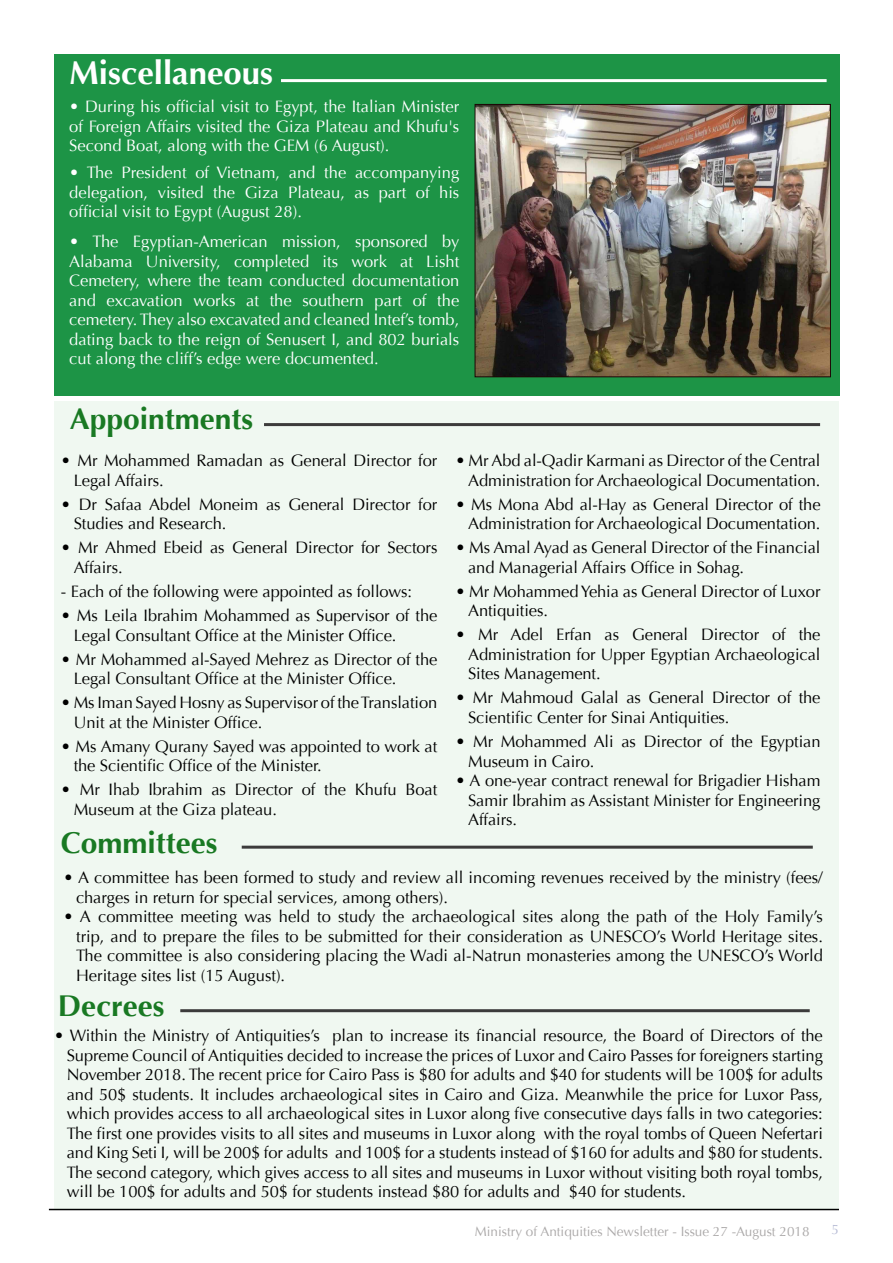
<style>
.page{position:relative;width:893px;height:1263px;background:#fff}
.page>*{position:absolute;margin:0;border:0;box-sizing:border-box;transform-origin:0 0}
.t1{font:700 33px "Optima";color:#fff}
.t2{font:700 30px "Optima";color:#197923}
.t3{font:16.5px/19.5px "Optima";letter-spacing:-.005em;color:#000}
.t4{font:16.5px/19.5px "Optima";color:#fff;text-align:justify}
.t5{font:13.5px "Optima";color:#aaa8a8}
.t6{font:13.5px "Optima";color:#b8bdd6}
</style>
<div class="page">
<hr style="left:49px;top:1209px;width:790px;height:1px;background:#000">
<div style="left:54px;top:401px;width:785px;height:808px;background:#f0f8f1"></div>
<hr style="left:264px;top:423px;width:556px;height:3px;background:#3c3b3b">
<hr style="left:242px;top:846px;width:571px;height:3px;background:#3c3b3b">
<hr style="left:180px;top:1009px;width:630px;height:3px;background:#3c3b3b">
<div style="left:54px;top:54px;width:786px;height:341px;background:#1d9446"></div>
<hr style="left:281px;top:79px;width:546px;height:3px;background:#fffffe">
<img style="left:477px;top:106px;width:352px;height:269px">
<div style="left:475px;top:104px;width:356px;height:273px;border:1px solid #1c0806"></div>
<h1 class="t1" style="left:70px;top:54px;width:205px">Miscellaneous</h1>
<p class="t4" style="left:69px;top:97px;width:392px">• During his official visit to Egypt, the Italian Minister of Foreign Affairs visited the Giza Plateau and Khufu's Second Boat, along with the GEM (6 August).</p>
<p class="t4" style="left:69px;top:163px;width:391px">• The President of Vietnam, and the accompanying delegation, visited the Giza Plateau, as part of his official visit to Egypt (August 28).</p>
<p class="t4" style="left:69px;top:232px;width:392px">• The Egyptian-American mission, sponsored by Alabama University, completed its work at Lisht Cemetery, where the team conducted documentation and excavation works at the southern part of the cemetery. They also excavated and cleaned Intef’s tomb, dating back to the reign of Senusert I, and 802 burials cut along the cliff’s edge were documented.</p>
<h2 class="t2" style="left:70px;top:401px;width:185px">Appointments</h2>
<p class="t3" style="left:74px;top:451px;width:365px;text-indent:-13px">• Mr Mohammed Ramadan as General Director for<br>Legal Affairs.</p>
<p class="t3" style="left:74px;top:495px;width:365px;text-indent:-13px">• Dr Safaa Abdel Moneim as General Director for<br>Studies and Research.</p>
<p class="t3" style="left:74px;top:538px;width:365px;text-indent:-13px">• Mr Ahmed Ebeid as General Director for Sectors<br>Affairs.</p>
<p class="t3" style="left:61px;top:582px;width:353px">- Each of the following were appointed as follows:</p>
<p class="t3" style="left:74px;top:606px;width:365px;text-indent:-13px">• Ms Leila Ibrahim Mohammed as Supervisor of the<br>Legal Consultant Office at the Minister Office.</p>
<p class="t3" style="left:74px;top:649px;width:365px;text-indent:-13px">• Mr Mohammed al-Sayed Mehrez as Director of the<br>Legal Consultant Office at the Minister Office.</p>
<p class="t3" style="left:74px;top:693px;width:365px;text-indent:-13px">• Ms Iman Sayed Hosny as Supervisor of the Translation<br>Unit at the Minister Office.</p>
<p class="t3" style="left:74px;top:736px;width:365px;text-indent:-13px">• Ms Amany Qurany Sayed was appointed to work at the Scientific Office of the Minister.</p>
<p class="t3" style="left:74px;top:780px;width:365px;text-indent:-13px">• Mr Ihab Ibrahim as Director of the Khufu Boat<br>Museum at the Giza plateau.</p>
<h2 class="t2" style="left:61px;top:825px;width:158px">Committees</h2>
<p class="t3" style="left:455px;top:451px;width:367px;text-align:right">• Mr Abd al-Qadir Karmani as Director of the Central<br>Administration for Archaeological Documentation.</p>
<p class="t3" style="left:455px;top:495px;width:367px;text-align:right">• Ms Mona Abd al-Hay as General Director of the<br>Administration for Archaeological Documentation.</p>
<p class="t3" style="left:468px;top:538px;width:354px;text-indent:-13px">• Ms Amal Ayad as General Director of the Financial and Managerial Affairs Office in Sohag.</p>
<p class="t3" style="left:468px;top:582px;width:354px;text-indent:-13px">• Mr Mohammed Yehia as General Director of Luxor<br>Antiquities.</p>
<p class="t3" style="left:468px;top:625px;width:354px;text-align:justify;text-indent:-13px">• Mr Adel Erfan as General Director of the Administration for Upper Egyptian Archaeological Sites Management.</p>
<p class="t3" style="left:468px;top:688px;width:354px;text-indent:-13px">• Mr Mahmoud Galal as General Director of the<br>Scientific Center for Sinai Antiquities.</p>
<p class="t3" style="left:468px;top:732px;width:354px;text-indent:-13px">• Mr Mohammed Ali as Director of the Egyptian<br>Museum in Cairo.</p>
<p class="t3" style="left:468px;top:771px;width:354px;text-align:justify;text-indent:-13px">• A one-year contract renewal for Brigadier Hisham Samir Ibrahim as Assistant Minister for Engineering Affairs.</p>
<p class="t3" style="left:76px;top:868px;width:748px;text-indent:-13px">• A committee has been formed to study and review all incoming revenues received by the ministry (fees/ charges in return for special services, among others).</p>
<p class="t3" style="left:76px;top:907px;width:748px;text-align:justify;text-indent:-13px">• A committee meeting was held to study the archaeological sites along the path of the Holy Family’s trip, and to prepare the files to be submitted for their consideration as UNESCO’s World Heritage sites.<br>The committee is also considering placing the Wadi al-Natrun monasteries among the UNESCO’s World Heritage sites list (15 August).</p>
<h2 class="t2" style="left:58px;top:989px;width:108px">Decrees</h2>
<p class="t3" style="left:67px;top:1026px;width:758px;text-align:justify;text-indent:-13px">• Within the Ministry of Antiquities’s plan to increase its financial resource, the Board of Directors of the Supreme Council of Antiquities decided to increase the prices of Luxor and Cairo Passes for foreigners starting November 2018. The recent price for Cairo Pass is $80 for adults and $40 for students will be 100$ for adults and 50$ students. It includes archaeological sites in Cairo and Giza. Meanwhile the price for Luxor Pass, which provides access to all archaeological sites in Luxor along five consecutive days falls in two categories:<br>The first one provides visits to all sites and museums in Luxor along with the royal tombs of Queen Nefertari and King Seti I, will be 200$ for adults and 100$ for a students instead of $160 for adults and $80 for students.<br>The second category, which gives access to all sites and museums in Luxor without visiting both royal tombs, will be 100$ for adults and 50$ for students instead $80 for adults and $40 for students.</p>
<p class="t5" style="left:475px;top:1223px;width:336px">Ministry of Antiquities Newsletter - Issue 27 -August 2018</p>
<p class="t6" style="left:831px;top:1222px;width:9px">5</p>
</div>
